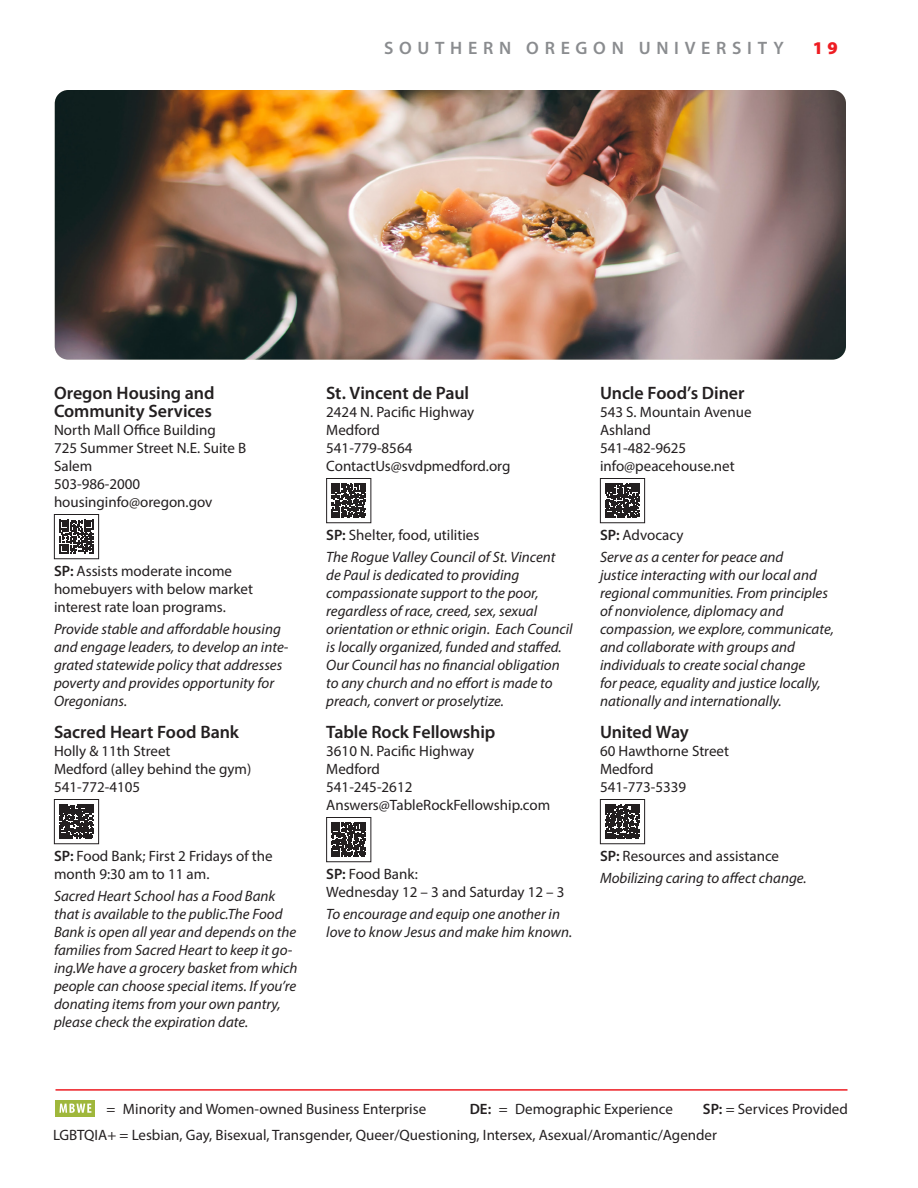
<style>
.page{position:relative;width:918px;height:1188px;background:#fff}
.page>*{position:absolute;margin:0;border:0;box-sizing:border-box;transform-origin:0 0}
.t1{font:600 18px/18px "Myriad Pro";letter-spacing:-.005em;color:#231f20}
.t2{font:600 18px "Myriad Pro";letter-spacing:.32em;color:#8a8c8f}
.t3{font:900 18px "Myriad Pro";color:#ee1d23}
.t4{font:italic 15px/18px "Myriad Pro";color:#231f20}
.t5{font:15px/18px "Myriad Pro";color:#231f20}
.s1{font-weight:600}
.s2{font-weight:600;font-style:normal}
.s3{font-style:normal}
</style>
<div class="page">
<div style="left:56px;top:1100px;width:39px;height:16px;background:#9fb73b"></div>
<svg style="left:59px;top:1104px;width:32px;height:9px"></svg>
<hr style="left:56px;top:1089px;width:792px;height:2px;background:#ee1d23">
<svg style="left:60px;top:520px;width:33px;height:33px"></svg>
<div style="left:54px;top:514px;width:45px;height:45px;border:1px solid #231f20"></div>
<svg style="left:59px;top:804px;width:35px;height:35px"></svg>
<div style="left:54px;top:799px;width:45px;height:45px;border:1px solid #231f20"></div>
<svg style="left:331px;top:483px;width:35px;height:35px"></svg>
<div style="left:326px;top:478px;width:45px;height:45px;border:1px solid #231f20"></div>
<svg style="left:331px;top:822px;width:35px;height:35px"></svg>
<div style="left:326px;top:817px;width:45px;height:45px;border:1px solid #231f20"></div>
<svg style="left:605px;top:483px;width:35px;height:35px"></svg>
<div style="left:600px;top:478px;width:45px;height:45px;border:1px solid #231f20"></div>
<svg style="left:605px;top:804px;width:35px;height:35px"></svg>
<div style="left:600px;top:799px;width:45px;height:45px;border:1px solid #231f20"></div>
<img style="left:55px;top:90px;width:791px;height:270px">
<p class="t2" style="left:384px;top:38px;width:401px">SOUTHERN OREGON UNIVERSITY</p>
<p class="t3" style="left:813px;top:38px;width:27px">1 9</p>
<p class="t1" style="left:54px;top:384px;width:162px">Oregon Housing and<br>Community Services</p>
<p class="t5" style="left:54px;top:420px;width:194px">North Mall Office Building<br>725 Summer Street N.E. Suite B<br>Salem<br>503-986-2000 housinginfo@oregon.gov</p>
<p class="t5" style="left:54px;top:561px;width:201px"><span class="s1">SP:</span> Assists moderate income homebuyers with below market interest rate loan programs.</p>
<p class="t4" style="left:54px;top:620px;width:236px">Provide stable and affordable housing and engage leaders, to develop an inte&shy;grated statewide policy that addresses poverty and provides opportunity for Oregonians.</p>
<p class="t1" style="left:54px;top:723px;width:187px">Sacred Heart Food Bank</p>
<p class="t5" style="left:54px;top:741px;width:199px">Holly &amp; 11th Street<br>Medford (alley behind the gym)<br>541-772-4105</p>
<p class="t5" style="left:54px;top:846px;width:220px"><span class="s1">SP:</span> Food Bank; First 2 Fridays of the month 9:30 am to 11 am.</p>
<p class="t4" style="left:54px;top:887px;width:245px">Sacred Heart School has a Food Bank that is available to the public.The Food Bank is open all year and depends on the families from Sacred Heart to keep it go&shy;ing.We have a grocery basket from which people can choose special items. If you’re donating items from your own pantry, please check the expiration date.</p>
<p class="t1" style="left:326px;top:384px;width:144px">St. Vincent de Paul</p>
<p class="t5" style="left:326px;top:402px;width:186px">2424 N. Pacific Highway<br>Medford<br>541-779-8564<br>ContactUs@svdpmedford.org</p>
<p class="t4" style="left:326px;top:523px;width:231px;line-height:22.5px"><span class="s2">SP:</span> <span class="s3">Shelter, food, utilities<br></span>The Rogue Valley Council of St. Vincent</p>
<p class="t4" style="left:326px;top:566px;width:248px">de Paul is dedicated to providing compassionate support to the poor, regardless of race, creed, sex, sexual orientation or ethnic origin. Each Council is locally organized, funded and staffed.<br>Our Council has no financial obligation to any church and no effort is made to preach, convert or proselytize.</p>
<p class="t1" style="left:326px;top:723px;width:171px">Table Rock Fellowship</p>
<p class="t5" style="left:326px;top:741px;width:226px">3610 N. Pacific Highway<br>Medford<br>541-245-2612<br>Answers@TableRockFellowship.com</p>
<p class="t5" style="left:326px;top:864px;width:240px"><span class="s1">SP:</span> Food Bank:<br>Wednesday 12 – 3 and Saturday 12 – 3</p>
<p class="t4" style="left:326px;top:905px;width:248px">To encourage and equip one another in love to know Jesus and make him known.</p>
<p class="t1" style="left:600px;top:384px;width:146px">Uncle Food’s Diner</p>
<p class="t5" style="left:600px;top:402px;width:153px">543 S. Mountain Avenue<br>Ashland<br>541-482-9625 info@peacehouse.net</p>
<p class="t4" style="left:600px;top:523px;width:185px;line-height:22.5px"><span class="s2">SP:</span> <span class="s3">Advocacy<br></span>Serve as a center for peace and</p>
<p class="t4" style="left:600px;top:566px;width:235px">justice interacting with our local and regional communities. From principles of nonviolence, diplomacy and compassion, we explore, communicate, and collaborate with groups and individuals to create social change<br>for peace, equality and justice locally, nationally and internationally.</p>
<p class="t1" style="left:600px;top:723px;width:90px">United Way</p>
<p class="t5" style="left:600px;top:741px;width:131px">60 Hawthorne Street<br>Medford<br>541-773-5339</p>
<p class="t4" style="left:600px;top:844px;width:208px;line-height:22.5px"><span class="s2">SP:</span> <span class="s3">Resources and assistance<br></span>Mobilizing caring to affect change.</p>
<p class="t5" style="left:53px;top:1096px;width:796px;line-height:25.8px;text-indent:650px"><span class="s1">SP:</span> = Services Provided<br>LGBTQIA+ = Lesbian, Gay, Bisexual, Transgender, Queer/Questioning, Intersex, Asexual/Aromantic/Agender</p>
<p class="t5" style="left:106px;top:1100px;width:321px">= Minority and Women-owned Business Enterprise</p>
<p class="t5" style="left:470px;top:1100px;width:205px"><span class="s1">DE:</span> = Demographic Experience</p>
</div>
